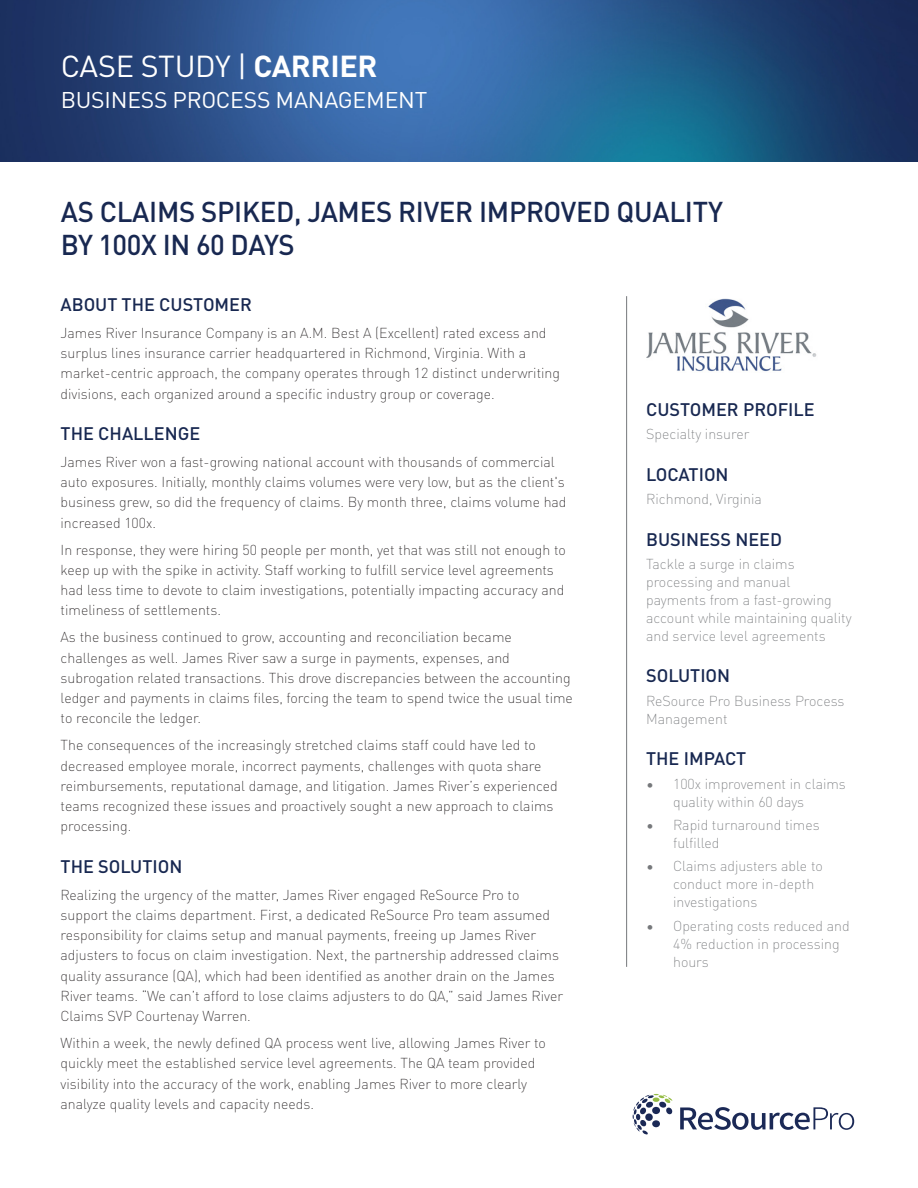
<style>
.page{position:relative;width:918px;height:1188px;background:#fff}
.page>*{position:absolute;margin:0;border:0;box-sizing:border-box;transform-origin:0 0}
.Body{font:30px "DINOT";letter-spacing:-.01em;color:#fff}
.Body-2{font:500 28.35px/33px "DINOT";letter-spacing:-.01em;color:#182851}
.Body-3{font:22.5px "DINOT";letter-spacing:-.01em;color:#fff}
.t1{font:500 18px "DINOT";color:#182851}
.t2{font:300 expanded 14.25px/20.2px "DINOT";color:#231f20}
.t3{font:300 expanded 14.25px/18px "DINOT";color:#76787b}
.s1{font-weight:700}
</style>
<div class="page">
<img style="left:0;top:0;width:918px;height:162px">
<svg style="left:680px;top:1107px;width:174px;height:23px"></svg>
<svg style="left:633px;top:1094px;width:40px;height:41px"></svg>
<hr style="left:626px;top:296px;width:1px;height:671px;background:#76787b">
<img style="left:646px;top:298px;width:171px;height:74px">
<p class="Body" style="left:61px;top:43px;width:318px">CASE STUDY | <span class="s1">CARRIER</span></p>
<p class="Body-3" style="left:61px;top:82px;width:368px">BUSINESS PROCESS MANAGEMENT</p>
<p class="Body-2" style="left:61px;top:193px;width:664px">AS CLAIMS SPIKED, JAMES RIVER IMPROVED QUALITY<br>BY 100 INX 60 DAYS</p>
<p class="t1" style="left:61px;top:291px;width:193px">ABOUT THE CUSTOMER</p>
<p class="t2" style="left:61px;top:322px;width:501px">James River Insurance Company is an M.A . Best A (Excellent) rated excess and surplus lines insurance carrier headquartered in Richmond, Virginia. With a market-centric approach, the company operates through 12 distinct underwriting divisions, each organized around a specific industry group or coverage.</p>
<p class="t1" style="left:61px;top:420px;width:141px">THE CHALLENGE</p>
<p class="t2" style="left:61px;top:451px;width:507px">James River won a fast-growing national account with thousands of commercial auto exposures. Initially, monthly claims volumes were very low, but as the client s' business grew, so did the frequency of claims. By month three, claims volume had increased 100 .x</p>
<p class="t2" style="left:61px;top:539px;width:507px">In response, they were hiring 50 people per month, yet that was still not enough to keep up with the spike in activity. Staff working to fulfill service level agreements had less time to devote to claim investigations, potentially impacting accuracy and timeliness of settlements.</p>
<p class="t2" style="left:61px;top:626px;width:514px">As the business continued to grow, accounting and reconciliation became challenges as well. James River saw a surge in payments, expenses, and subrogation related transactions. This drove discrepancies between the accounting ledger and payments in claims files, forcing the team to spend twice the usual time to reconcile the ledger.</p>
<p class="t2" style="left:61px;top:734px;width:499px">The consequences of the increasingly stretched claims staff could have led to decreased employee morale, incorrect payments, challenges with quota share reimbursements, reputational damage, and litigation. James River s’ experienced teams recognized these issues and proactively sought a new approach to claims processing.</p>
<p class="t1" style="left:61px;top:852px;width:123px">THE SOLUTION</p>
<p class="t2" style="left:61px;top:884px;width:504px">Realizing the urgency of the matter, James River engaged ReSource Pro to support the claims department. First a, dedicated ReSource Pro team assumed responsibility for claims setup and manual payments, freeing up James River adjusters to focus on claim investigation. Next, the partnership addressed claims quality assurance (QA ,) which had been identified as another drain on the James River teams “. We can t’ afford to lose claims adjusters to do QA ” , said James River Claims SVP Courtenay Warren.</p>
<p class="t2" style="left:61px;top:1032px;width:487px">Within a week, the newly defined QA process went live, allowing James River to quickly meet the established service level agreements. The QA team provided visibility into the accuracy of the work, enabling James River to more clearly analyze quality levels and capacity needs.</p>
<p class="t1" style="left:646px;top:396px;width:170px">CUSTOMER PROFILE</p>
<p class="t3" style="left:646px;top:425px;width:105px">Specialty insurer</p>
<p class="t1" style="left:646px;top:460px;width:84px">LOCATION</p>
<p class="t3" style="left:646px;top:489px;width:117px">Richmond, Virginia</p>
<p class="t1" style="left:646px;top:525px;width:138px">BUSINESS NEED</p>
<p class="t3" style="left:646px;top:554px;width:207px">Tackle a surge in claims processing and manual payments from a fast-growing account while maintaining quality and service level agreements</p>
<p class="t1" style="left:646px;top:662px;width:86px">SOLUTION</p>
<p class="t3" style="left:646px;top:691px;width:200px">ReSource Pro Business Process<br>Management</p>
<p class="t1" style="left:646px;top:745px;width:102px">THE IMPACT</p>
<p class="t3" style="left:673px;top:774px;width:174px">100x improvement in claims</p>
<p class="t3" style="left:646px;top:774px;width:9px">•</p>
<p class="t3" style="left:646px;top:815px;width:9px">•</p>
<p class="t3" style="left:646px;top:857px;width:9px">•</p>
<p class="t3" style="left:646px;top:916px;width:9px">•</p>
<p class="t3" style="left:673px;top:792px;width:133px">quality within 60 days</p>
<p class="t3" style="left:673px;top:815px;width:148px">Rapid turnaround times</p>
<p class="t3" style="left:673px;top:833px;width:48px">fulfilled</p>
<p class="t3" style="left:673px;top:857px;width:151px">Claims adjusters able to</p>
<p class="t3" style="left:673px;top:875px;width:143px">conduct more in-depth investigations</p>
<p class="t3" style="left:673px;top:916px;width:178px">Operating costs reduced and</p>
<p class="t3" style="left:673px;top:934px;width:168px">4% reduction in processing hours</p>
</div>
